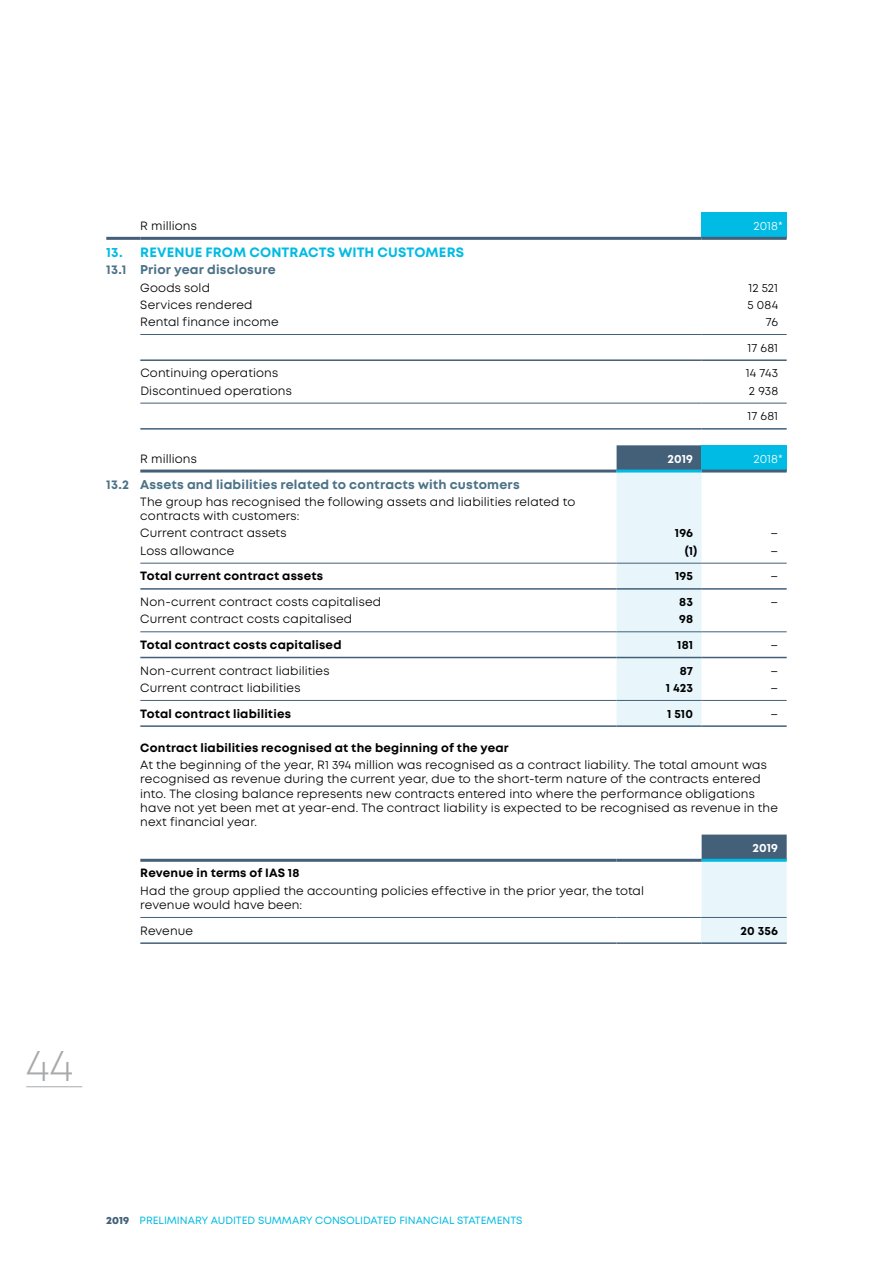
<style>
.page{position:relative;width:893px;height:1263px;background:#fff}
.page>*{position:absolute;margin:0;border:0;box-sizing:border-box;transform-origin:0 0}
.t1{font:300 45px "Mont";color:#a7a9ac}
.t2{font:700 13.5px "Mont";letter-spacing:.01em;color:#00bbe3}
.t3{font:700 12.75px "Mont";letter-spacing:.015em;color:#4c7287}
.t4{font:12px/14.2px "Mont";letter-spacing:.01em;color:#000}
.t5{font:700 12px "Mont";letter-spacing:.015em;color:#000}
.t6{font:12px "Mont";letter-spacing:.005em;color:#fff}
.t7{font:700 12px "Mont";letter-spacing:.015em;color:#fff}
.t8{font:10.5px "Mont";color:#00bbe3}
.s1{font-weight:800;color:#436078}
</style>
<div class="page">
<hr style="left:26px;top:1086px;width:56px;height:1px;background:#a7a9ac">
<div style="left:702px;top:213px;width:85px;height:25px;background:#00bbe3"></div>
<hr style="left:106px;top:237px;width:34px;height:3px;background:#436078">
<hr style="left:140px;top:237px;width:562px;height:3px;background:#436078">
<hr style="left:702px;top:237px;width:85px;height:3px;background:#436078">
<hr style="left:140px;top:334px;width:562px;height:1px;background:#436078">
<hr style="left:702px;top:334px;width:85px;height:1px;background:#436078">
<hr style="left:140px;top:403px;width:562px;height:1px;background:#436078">
<hr style="left:702px;top:403px;width:85px;height:1px;background:#436078">
<hr style="left:140px;top:428px;width:562px;height:2px;background:#436078">
<hr style="left:702px;top:428px;width:85px;height:2px;background:#436078">
<hr style="left:140px;top:359px;width:562px;height:2px;background:#436078">
<hr style="left:702px;top:359px;width:85px;height:2px;background:#436078">
<div style="left:617px;top:445px;width:85px;height:24px;background:#436078"></div>
<div style="left:702px;top:445px;width:85px;height:26px;background:#00bbe3"></div>
<svg style="left:617px;top:472px;width:170px;height:445px"></svg>
<div style="left:702px;top:917px;width:85px;height:26px;background:#e8f6fb"></div>
<hr style="left:140px;top:700px;width:477px;height:1px;background:#436078">
<hr style="left:617px;top:700px;width:85px;height:1px;background:#436078">
<hr style="left:702px;top:700px;width:85px;height:1px;background:#436078">
<hr style="left:140px;top:725px;width:477px;height:2px;background:#436078">
<hr style="left:617px;top:725px;width:85px;height:2px;background:#436078">
<hr style="left:702px;top:725px;width:85px;height:2px;background:#436078">
<hr style="left:140px;top:563px;width:477px;height:1px;background:#436078">
<hr style="left:617px;top:563px;width:85px;height:1px;background:#436078">
<hr style="left:702px;top:563px;width:85px;height:1px;background:#436078">
<hr style="left:140px;top:588px;width:477px;height:2px;background:#436078">
<hr style="left:617px;top:588px;width:85px;height:2px;background:#436078">
<hr style="left:702px;top:588px;width:85px;height:2px;background:#436078">
<hr style="left:140px;top:631px;width:477px;height:1px;background:#436078">
<hr style="left:617px;top:631px;width:85px;height:1px;background:#436078">
<hr style="left:702px;top:631px;width:85px;height:1px;background:#436078">
<hr style="left:140px;top:657px;width:477px;height:1px;background:#436078">
<hr style="left:617px;top:657px;width:85px;height:1px;background:#436078">
<hr style="left:702px;top:657px;width:85px;height:1px;background:#436078">
<hr style="left:140px;top:942px;width:477px;height:2px;background:#436078">
<hr style="left:617px;top:942px;width:85px;height:2px;background:#436078">
<hr style="left:702px;top:942px;width:85px;height:2px;background:#436078">
<hr style="left:140px;top:469px;width:477px;height:3px;background:#436078">
<hr style="left:702px;top:469px;width:85px;height:3px;background:#436078">
<hr style="left:617px;top:469px;width:85px;height:3px;background:#00bbe3">
<hr style="left:702px;top:859px;width:85px;height:3px;background:#00bbe3">
<hr style="left:140px;top:859px;width:477px;height:3px;background:#436078">
<hr style="left:617px;top:859px;width:85px;height:3px;background:#436078">
<hr style="left:140px;top:917px;width:477px;height:1px;background:#436078">
<hr style="left:617px;top:917px;width:85px;height:1px;background:#436078">
<hr style="left:702px;top:917px;width:85px;height:1px;background:#436078">
<p class="t4" style="left:140px;top:219px;width:58px">R millions</p>
<p class="t6" style="left:753px;top:218px;width:31px">2018*</p>
<p class="t2" style="left:106px;top:243px;width:359px">13. REVENUE FROM CONTRACTS WITH CUSTOMERS</p>
<p class="t3" style="left:106px;top:262px;width:171px">13.1 Prior year disclosure</p>
<p class="t4" style="left:140px;top:280px;width:71px">Goods sold</p>
<p class="t4" style="left:748px;top:280px;width:31px">12 521</p>
<p class="t4" style="left:140px;top:298px;width:114px">Services rendered</p>
<p class="t4" style="left:747px;top:298px;width:32px">5 084</p>
<p class="t4" style="left:140px;top:315px;width:140px">Rental finance income</p>
<p class="t4" style="left:747px;top:309px;width:32px;line-height:25.7px;text-align:right">76<br>17 681</p>
<p class="t4" style="left:140px;top:366px;width:139px">Continuing operations</p>
<p class="t4" style="left:746px;top:366px;width:34px">14 743</p>
<p class="t4" style="left:140px;top:383px;width:153px">Discontinued operations</p>
<p class="t4" style="left:747px;top:378px;width:32px;line-height:25.7px">2 938<br>17 681</p>
<p class="t4" style="left:140px;top:451px;width:58px">R millions</p>
<p class="t7" style="left:667px;top:450px;width:27px">2019</p>
<p class="t6" style="left:753px;top:451px;width:31px">2018*</p>
<p class="t3" style="left:106px;top:476px;width:415px">13.2 Assets and liabilities related to contracts with customers</p>
<p class="t4" style="left:140px;top:495px;width:436px">The group has recognised the following assets and liabilities related to contracts with customers:</p>
<p class="t4" style="left:140px;top:526px;width:148px">Current contract assets</p>
<p class="t5" style="left:675px;top:525px;width:20px">196</p>
<p class="t4" style="left:770px;top:526px;width:9px">–</p>
<p class="t4" style="left:140px;top:543px;width:96px">Loss allowance</p>
<p class="t5" style="left:685px;top:543px;width:14px">(1)</p>
<p class="t4" style="left:770px;top:543px;width:9px">–</p>
<p class="t5" style="left:140px;top:568px;width:184px">Total current contract assets</p>
<p class="t5" style="left:675px;top:568px;width:20px">195</p>
<p class="t4" style="left:770px;top:569px;width:9px">–</p>
<p class="t4" style="left:140px;top:595px;width:242px">Non-current contract costs capitalised</p>
<p class="t5" style="left:679px;top:594px;width:15px">83</p>
<p class="t4" style="left:770px;top:595px;width:9px">–</p>
<p class="t4" style="left:140px;top:612px;width:213px">Current contract costs capitalised</p>
<p class="t5" style="left:679px;top:611px;width:16px">98</p>
<p class="t5" style="left:140px;top:637px;width:203px">Total contract costs capitalised</p>
<p class="t5" style="left:677px;top:637px;width:17px">181</p>
<p class="t4" style="left:770px;top:638px;width:9px">–</p>
<p class="t4" style="left:140px;top:663px;width:191px">Non-current contract liabilities</p>
<p class="t5" style="left:680px;top:663px;width:15px">87</p>
<p class="t4" style="left:770px;top:663px;width:9px">–</p>
<p class="t4" style="left:140px;top:681px;width:162px">Current contract liabilities</p>
<p class="t5" style="left:666px;top:680px;width:29px">1 423</p>
<p class="t4" style="left:770px;top:681px;width:9px">–</p>
<p class="t5" style="left:140px;top:706px;width:152px">Total contract liabilities</p>
<p class="t5" style="left:667px;top:706px;width:27px">1 510</p>
<p class="t4" style="left:770px;top:706px;width:9px">–</p>
<p class="t5" style="left:140px;top:740px;width:370px">Contract liabilities recognised at the beginning of the year</p>
<p class="t4" style="left:140px;top:758px;width:639px">At the beginning of the year, R1 394 million was recognised as a contract liability. The total amount was recognised as revenue during the current year, due to the short-term nature of the contracts entered into. The closing balance represents new contracts entered into where the performance obligations have not yet been met at year-end. The contract liability is expected to be recognised as revenue in the next financial year.</p>
<p class="t7" style="left:752px;top:840px;width:27px">2019</p>
<p class="t5" style="left:140px;top:865px;width:161px">Revenue in terms of IAS 18</p>
<p class="t4" style="left:140px;top:883px;width:505px">Had the group applied the accounting policies effective in the prior year, the total revenue would have been:</p>
<p class="t4" style="left:140px;top:923px;width:54px">Revenue</p>
<p class="t5" style="left:741px;top:923px;width:39px">20 356</p>
<h1 class="t1" style="left:26px;top:1037px;width:49px">44</h1>
<p class="t8" style="left:106px;top:1214px;width:418px"><span class="s1">2019</span> PRELIMINARY AUDITED SUMMARY CONSOLIDATED FINANCIAL STATEMENTS</p>
</div>
